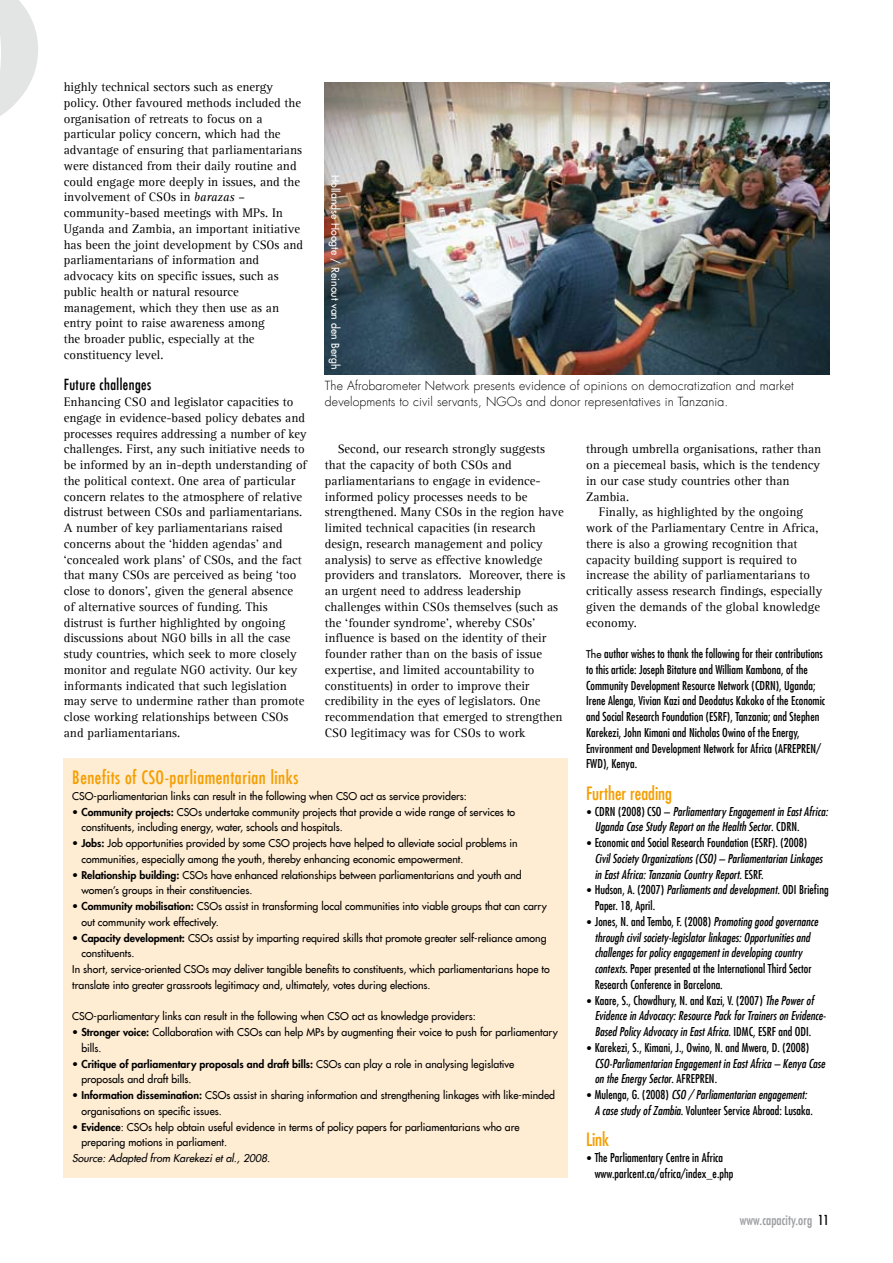
<style>
.page{position:relative;width:893px;height:1263px;background:#fff}
.page>*{position:absolute;margin:0;border:0;box-sizing:border-box;transform-origin:0 0}
.t1{font:condensed 18px "Futura LT";letter-spacing:.03em;color:#f49e00}
.t2{font:condensed 18px "Futura LT";color:#f49e00}
.t3{font:condensed 15px "Futura LT";letter-spacing:.03em;color:#000}
.t4{font:condensed 13.5px "Futura LT";letter-spacing:.005em;color:#9c9d9f}
.t5{font:12.75px/15.8px "Agfa Rotis Serif";color:#000}
.t6{font:300 12.3px/15.8px "Futura LT";letter-spacing:.01em;color:#000}
.t7{font:italic condensed 12px/15.8px "Futura LT";letter-spacing:.005em;color:#000}
.t8{font:condensed 12px/15.8px "Futura LT";letter-spacing:.005em;color:#000}
.t9{font:10.5px/15.8px "Futura LT";color:#000}
.t10{font:italic 10.5px "Futura LT";color:#000}
.t11{font:10.5px "Futura LT";letter-spacing:.01em;color:#fff}
.s1{font-style:italic}
.s2{font-stretch:normal;font-size:10.5px}
.s3{font-style:normal;font-stretch:normal;font-size:10.5px}
.s4{font-style:normal}
.s5{font-weight:800}
.s6{color:#000}
</style>
<div class="page">
<svg style="left:0;top:0;width:38px;height:116px"></svg>
<img style="left:325px;top:82px;width:504px;height:293px">
<div style="left:64px;top:758px;width:504px;height:420px;background:#feecd3"></div>
<p class="t5" style="left:64px;top:79px;width:241px">highly technical sectors such as energy policy. Other favoured methods included the organisation of retreats to focus on a particular policy concern, which had the advantage of ensuring that parliamentarians were distanced from their daily routine and could engage more deeply in issues, and the involvement of CSOs in <span class="s1">barazas</span> – community-based meetings with MPs. In Uganda and Zambia, an important initiative has been the joint development by CSOs and parliamentarians of information and advocacy kits on specific issues, such as public health or natural resource management, which they then use as an entry point to raise awareness among<br>the broader public, especially at the constituency level.</p>
<p class="t3" style="left:64px;top:376px;width:89px">Future challenges</p>
<p class="t5" style="left:64px;top:394px;width:245px">Enhancing CSO and legislator capacities to engage in evidence-based policy debates and processes requires addressing a number of key challenges. First, any such initiative needs to be informed by an in-depth understanding of the political context. One area of particular concern relates to the atmosphere of relative distrust between CSOs and parliamentarians.<br>A number of key parliamentarians raised concerns about the ‘hidden agendas’ and ‘concealed work plans’ of CSOs, and the fact that many CSOs are perceived as being ‘too close to donors’, given the general absence of alternative sources of funding. This distrust is further highlighted by ongoing discussions about NGO bills in all the case study countries, which seek to more closely monitor and regulate NGO activity. Our key informants indicated that such legislation may serve to undermine rather than promote close working relationships between CSOs and parliamentarians.</p>
<p class="t11" style="left:342px;top:175px;width:196px;rotate:90deg">Hollandse Hoogte / Reinout van den Bergh</p>
<p class="t6" style="left:325px;top:378px;width:470px">The Afrobarometer Network presents evidence of opinions on democratization and market developments to civil servants, NGOs and donor representatives in Tanzania.</p>
<p class="t5" style="left:325px;top:442px;width:242px;text-indent:13px">Second, our research strongly suggests that the capacity of both CSOs and parliamentarians to engage in evidence&shy;informed policy processes needs to be strengthened. Many CSOs in the region have limited technical capacities (in research design, research management and policy analysis) to serve as effective knowledge providers and translators. Moreover, there is an urgent need to address leadership challenges within CSOs themselves (such as the ‘founder syndrome’, whereby CSOs’ influence is based on the identity of their founder rather than on the basis of issue expertise, and limited accountability to constituents) in order to improve their credibility in the eyes of legislators. One recommendation that emerged to strengthen CSO legitimacy was for CSOs to work</p>
<p class="t5" style="left:586px;top:442px;width:237px">through umbrella organisations, rather than on a piecemeal basis, which is the tendency in our case study countries other than Zambia.</p>
<p class="t5" style="left:586px;top:505px;width:238px;text-indent:13px">Finally, as highlighted by the ongoing work of the Parliamentary Centre in Africa, there is also a growing recognition that capacity building support is required to increase the ability of parliamentarians to critically assess research findings, especially given the demands of the global knowledge economy.</p>
<p class="t8" style="left:586px;top:646px;width:241px"><span class="s2">The</span> author wishes to thank the following for their contributions to this article: Joseph Bitature and William Kambona, of the Community Development Resource Network (CDRN), Uganda; Irene Alenga, Vivian Kazi and Deodatus Kakoko of the Economic and Social Research Foundation (ESRF), Tanzania; and Stephen Karekezi, John Kimani and Nicholas Owino of the Energy, Environment and Development Network for Africa (AFREPREN/ FWD), Kenya.</p>
<h1 class="t2" style="left:586px;top:782px;width:88px">Further reading</h1>
<p class="t7" style="left:595px;top:803px;width:235px;text-indent:-9px"><span class="s3">•</span> <span class="s4">CDRN (2008) CSO –</span> Parliamentary Engagement in East Africa:<br>Uganda Case Study Report on the Health Sector<span class="s4">. CDRN.</span></p>
<p class="t7" style="left:595px;top:835px;width:229px;text-indent:-9px"><span class="s3">•</span> <span class="s4">Economic and Social Research Foundation (ESRF). (2008)<br></span>Civil Society Organizations (CSO) – Parliamentarian Linkages in East Africa: Tanzania Country Report<span class="s4">. ESRF.</span></p>
<p class="t8" style="left:595px;top:882px;width:236px;text-indent:-9px"><span class="s2">•</span> Hudson, A. (2007) <span class="s1">Parliaments and development.</span> ODI Briefing<br>Paper. 18, April.</p>
<p class="t7" style="left:595px;top:913px;width:225px;text-indent:-9px"><span class="s3">•</span> <span class="s4">Jones, N. and Tembo, F. (2008)</span> Promoting good governance through civil society-legislator linkages: Opportunities and challenges for policy engagement in developing country contexts. <span class="s4">Paper presented at the International Third Sector Research Conference in Barcelona.</span></p>
<p class="t7" style="left:595px;top:992px;width:233px;text-indent:-9px"><span class="s3">•</span> <span class="s4">Kaare, S., Chowdhury, N. and Kazi, V. (2007)</span> The Power of<br>Evidence in Advocacy: Resource Pack for Trainers on Evidence-<br>Based Policy Advocacy in East Africa<span class="s4">. IDMC, ESRF and ODI.</span></p>
<p class="t7" style="left:595px;top:1039px;width:232px;text-indent:-9px"><span class="s3">•</span> <span class="s4">Karekezi, S., Kimani, J., Owino, N. and Mwera, D. (2008)<br></span>CSO-Parliamentarian Engagement in East Africa – Kenya Case on the Energy Sector<span class="s4">. AFREPREN.</span></p>
<p class="t7" style="left:595px;top:1087px;width:220px;text-indent:-9px"><span class="s3">•</span> <span class="s4">Mulenga, G. (2008)</span> CSO / Parliamentarian engagement:<br>A case study of Zambia<span class="s4">. Volunteer Service Abroad: Lusaka.</span></p>
<h1 class="t1" style="left:586px;top:1129px;width:25px">Link</h1>
<p class="t8" style="left:595px;top:1150px;width:140px;text-indent:-9px"><span class="s2">•</span> The Parliamentary Centre in Africa www.parlcent.ca/africa/index_e.php</p>
<h1 class="t1" style="left:72px;top:767px;width:228px">Benefits of CSO-parliamentarian links</h1>
<p class="t9" style="left:72px;top:788px;width:396px">CSO-parliamentarian links can result in the following when CSO act as service providers:</p>
<p class="t9" style="left:81px;top:804px;width:435px;text-indent:-9px">• <span class="s5">Community projects:</span> CSOs undertake community projects that provide a wide range of services to constituents, including energy, water, schools and hospitals.</p>
<p class="t9" style="left:81px;top:835px;width:438px;text-indent:-9px">• <span class="s5">Jobs:</span> Job opportunities provided by some CSO projects have helped to alleviate social problems in communities, especially among the youth, thereby enhancing economic empowerment.</p>
<p class="t9" style="left:81px;top:867px;width:442px;text-indent:-9px">• <span class="s5">Relationship building:</span> CSOs have enhanced relationships between parliamentarians and youth and women’s groups in their constituencies.</p>
<p class="t9" style="left:81px;top:898px;width:467px;text-indent:-9px">• <span class="s5">Community mobilisation:</span> CSOs assist in transforming local communities into viable groups that can carry out community work effectively.</p>
<p class="t9" style="left:72px;top:930px;width:476px">• <span class="s5">Capacity development:</span> CSOs assist by imparting required skills that promote greater self-reliance among</p>
<p class="t9" style="left:81px;top:945px;width:55px">constituents.</p>
<p class="t9" style="left:72px;top:961px;width:479px">In short, service-oriented CSOs may deliver tangible benefits to constituents, which parliamentarians hope to</p>
<p class="t9" style="left:72px;top:977px;width:360px">translate into greater grassroots legitimacy and, ultimately, votes during elections.</p>
<p class="t9" style="left:72px;top:1008px;width:405px">CSO-parliamentary links can result in the following when CSO act as knowledge providers:</p>
<p class="t9" style="left:81px;top:1024px;width:478px;text-indent:-9px"><span class="s5">• Stronger voice:</span> Collaboration with CSOs can help MPs by augmenting their voice to push for parliamentary bills.</p>
<p class="t9" style="left:81px;top:1056px;width:434px;text-indent:-9px">• <span class="s5">Critique of parliamentary proposals and draft bills:</span> CSOs can play a role in analysing legislative proposals and draft bills.</p>
<p class="t9" style="left:81px;top:1087px;width:475px;text-indent:-9px">• <span class="s5">Information dissemination:</span> CSOs assist in sharing information and strengthening linkages with like-minded organisations on specific issues.</p>
<p class="t9" style="left:81px;top:1119px;width:440px;text-indent:-9px">• <span class="s5">Evidence</span>: CSOs help obtain useful evidence in terms of policy papers for parliamentarians who are preparing motions in parliament.</p>
<p class="t10" style="left:72px;top:1152px;width:200px">Source: Adapted from Karekezi et al., 2008.</p>
<p class="t4" style="left:740px;top:1212px;width:91px">www.capacity.org <span class="s6">11</span></p>
</div>
